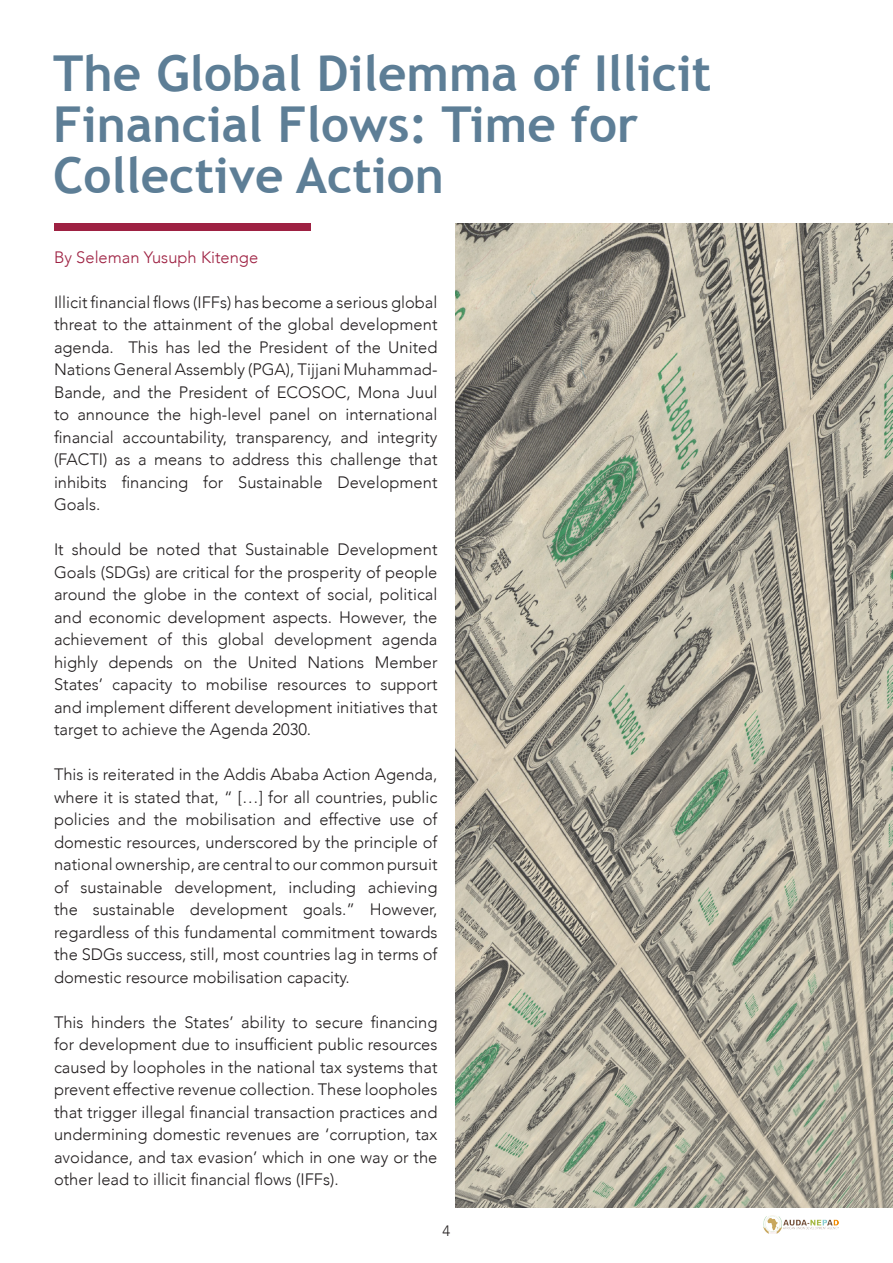
<style>
.page{position:relative;width:893px;height:1263px;background:#fff}
.page>*{position:absolute;margin:0;border:0;box-sizing:border-box;transform-origin:0 0}
.t1{font:700 49.5px/51px "Trebuchet MS";color:#5d7e96}
.t2{font:300 16.5px/22.5px "Avenir";color:#231f20;text-align:justify}
.t3{font:300 16.5px "Avenir";color:#9e2142}
.t4{font:300 15px "Avenir";color:#231f20}
</style>
<div class="page">
<img style="left:764px;top:1216px;width:75px;height:17px">
<div style="left:54px;top:223px;width:256px;height:8px;background:#9e2142"></div>
<img style="left:455px;top:223px;width:437px;height:985px">
<p class="t1" style="left:53px;top:47px;width:660px">The Global Dilemma of Illicit<br>Financial Flows: Time for<br>Collective Action</p>
<p class="t3" style="left:54px;top:247px;width:206px">By Seleman Yusuph Kitenge</p>
<p class="t2" style="left:54px;top:291px;width:385px">Illicit financial flows (IFFs) has become a serious global threat to the attainment of the global development agenda. This has led the President of the United Nations General Assembly (PGA), Tijjani Muhammad-Bande, and the President of ECOSOC, Mona Juul to announce the high-level panel on international financial accountability, transparency, and integrity (FACTI) as a means to address this challenge that inhibits financing for Sustainable Development Goals.</p>
<p class="t2" style="left:54px;top:538px;width:385px">It should be noted that Sustainable Development Goals (SDGs) are critical for the prosperity of people around the globe in the context of social, political and economic development aspects. However, the achievement of this global development agenda highly depends on the United Nations Member States’ capacity to mobilise resources to support and implement different development initiatives that target to achieve the Agenda 2030.</p>
<p class="t2" style="left:54px;top:763px;width:385px">This is reiterated in the Addis Ababa Action Agenda, where it is stated that, “ […] for all countries, public policies and the mobilisation and effective use of domestic resources, underscored by the principle of national ownership, are central to our common pursuit of sustainable development, including achieving the sustainable development goals.” However, regardless of this fundamental commitment towards the SDGs success, still, most countries lag in terms of domestic resource mobilisation capacity.</p>
<p class="t2" style="left:54px;top:1011px;width:385px">This hinders the States’ ability to secure financing for development due to insufficient public resources caused by loopholes in the national tax systems that prevent effective revenue collection. These loopholes that trigger illegal financial transaction practices and undermining domestic revenues are ‘corruption, tax avoidance, and tax evasion’ which in one way or the other lead to illicit financial flows (IFFs).</p>
<p class="t4" style="left:443px;top:1222px;width:9px">4</p>
</div>
